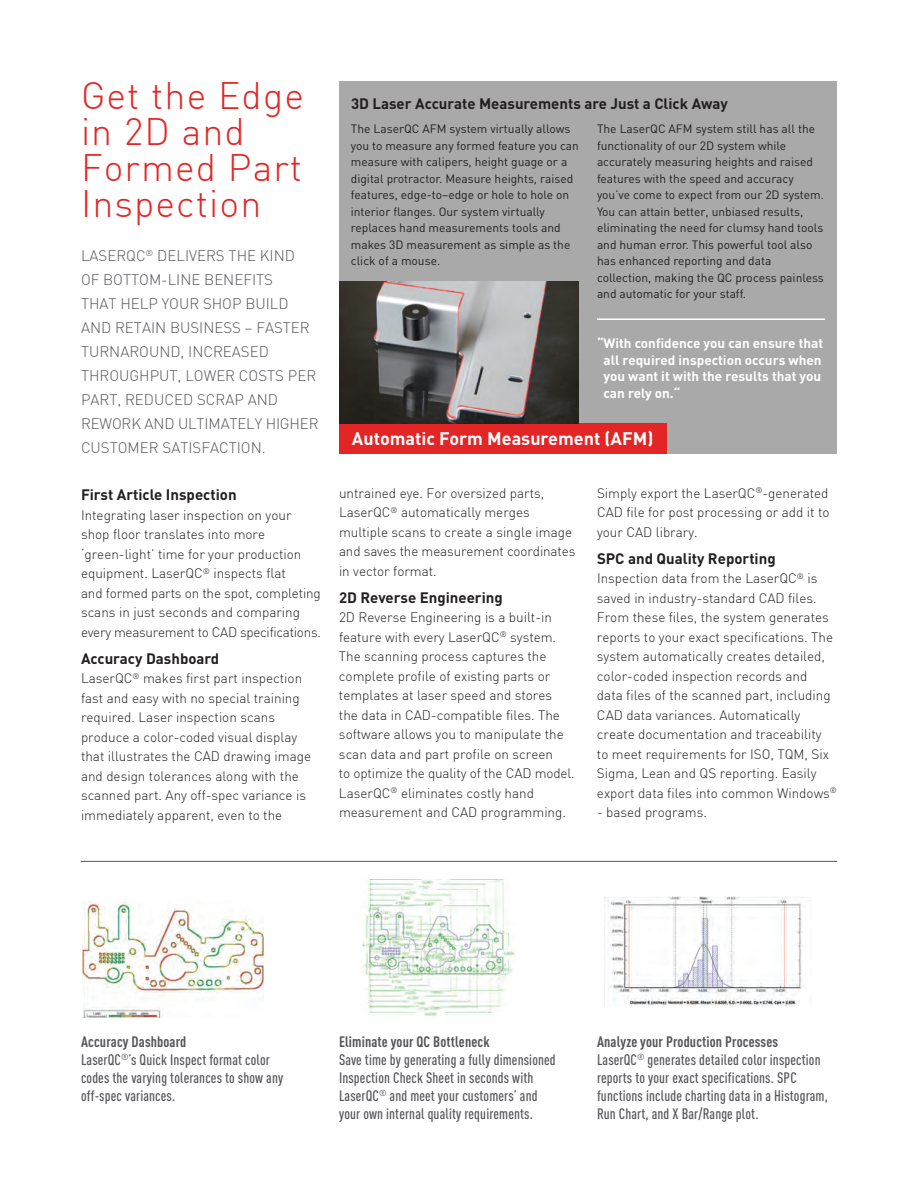
<style>
.page{position:relative;width:918px;height:1188px;background:#fff}
.page>*{position:absolute;margin:0;border:0;box-sizing:border-box;transform-origin:0 0}
.t1{font:300 37.5px/36px "DIN";letter-spacing:.03em;color:#e32525}
.t2{font:700 18px "DIN";color:#fff}
.t3{font:500 15px/18px "DIN Cond";letter-spacing:.01em;color:#55565a}
.t4{font:300 15px/24px "DIN";color:#55565a}
.t5{font:700 15px "DIN";color:#231f20}
.t6{font:700 15px "DIN Cond";letter-spacing:.01em;color:#55565a}
.t7{font:300 13.5px/19.5px "DIN";color:#231f20}
.t8{font:700 13.5px/16.5px "DIN";color:#fff}
.t9{font:12px/16.5px "DIN";color:#231f20}
</style>
<div class="page">
<div style="left:339px;top:81px;width:498px;height:373px;background:#a9a9aa"></div>
<div style="left:339px;top:424px;width:327px;height:30px;background:#e32525"></div>
<img style="left:361px;top:880px;width:154px;height:136px">
<img style="left:83px;top:901px;width:181px;height:117px">
<img style="left:604px;top:896px;width:200px;height:110px">
<hr style="left:597px;top:318px;width:228px;height:2px;background:#fff">
<img style="left:339px;top:281px;width:240px;height:143px">
<hr style="left:81px;top:861px;width:756px;height:1px;background:#55565a">
<p class="t1" style="left:81px;top:77px;width:225px">Get the Edge in 2D and<br>Formed Part<br>Inspection</p>
<p class="t4" style="left:81px;top:243px;width:239px">LASERQC<sup>®</sup> DELIVERS THE KIND<br>OF BOTTOM-LINE BENEFITS<br>THAT HELP YOUR SHOP BUILD<br>AND RETAIN BUSINESS – FASTER<br>TURNAROUND, INCREASED<br>THROUGHPUT, LOWER COSTS PER<br>PART, REDUCED SCRAP AND<br>REWORK AND ULTIMATELY HIGHER<br>CUSTOMER SATISFACTION.</p>
<p class="t5" style="left:81px;top:485px;width:157px">First Article Inspection</p>
<p class="t7" style="left:81px;top:505px;width:241px">Integrating laser inspection on your shop floor translates into more ‘green-light’ time for your production equipment. LaserQC<sup>®</sup> inspects flat<br>and formed parts on the spot, completing scans in just seconds and comparing every measurement to CAD specifications.</p>
<p class="t5" style="left:81px;top:649px;width:140px">Accuracy Dashboard</p>
<p class="t7" style="left:81px;top:669px;width:232px">LaserQC<sup>®</sup> makes first part inspection fast and easy with no special training required. Laser inspection scans produce a color-coded visual display that illustrates the CAD drawing image and design tolerances along with the scanned part. Any off-spec variance is immediately apparent, even to the</p>
<p class="t5" style="left:351px;top:94px;width:379px">3D Laser Accurate Measurements are Just a Click Away</p>
<p class="t9" style="left:351px;top:120px;width:230px">The LaserQC AFM system virtually allows you to measure any formed feature you can measure with calipers, height guage or a digital protractor. Measure heights, raised features, edge-to–edge or hole to hole on interior flanges. Our system virtually replaces hand measurements tools and makes 3D measurement as simple as the click of a mouse.</p>
<p class="t9" style="left:597px;top:120px;width:228px">The LaserQC AFM system still has all the functionality of our 2D system while accurately measuring heights and raised features with the speed and accuracy you’ve come to expect from our 2D system.<br>You can attain better, unbiased results, eliminating the need for clumsy hand tools and human error. This powerful tool also has enhanced reporting and data collection, making the QC process painless and automatic for your staff.</p>
<p class="t8" style="left:604px;top:335px;width:221px;text-indent:-7px">“With confidence you can ensure that all required inspection occurs when you want it with the results that you can rely on.“</p>
<p class="t2" style="left:352px;top:427px;width:303px">Automatic Form Measurement (AFM)</p>
<p class="t7" style="left:339px;top:483px;width:238px">untrained eye. For oversized parts,<br>LaserQC<sup>®</sup> automatically merges multiple scans to create a single image and saves the measurement coordinates in vector format.</p>
<p class="t5" style="left:339px;top:588px;width:165px">2D Reverse Engineering</p>
<p class="t7" style="left:339px;top:608px;width:237px">2D Reverse Engineering is a built-in feature with every LaserQC<sup>®</sup> system.<br>The scanning process captures the complete profile of existing parts or templates at laser speed and stores<br>the data in CAD-compatible files. The software allows you to manipulate the scan data and part profile on screen<br>to optimize the quality of the CAD model.<br>LaserQC<sup>®</sup> eliminates costly hand measurement and CAD programming.</p>
<p class="t7" style="left:597px;top:483px;width:234px;text-align:justify">Simply export the LaserQC<sup>®</sup>-generated CAD file for post processing or add it to your CAD library.</p>
<p class="t5" style="left:597px;top:549px;width:180px">SPC and Quality Reporting</p>
<p class="t7" style="left:597px;top:569px;width:242px">Inspection data from the LaserQC<sup>®</sup> is saved in industry-standard CAD files.<br>From these files, the system generates reports to your exact specifications. The system automatically creates detailed, color-coded inspection records and<br>data files of the scanned part, including CAD data variances. Automatically create documentation and traceability<br>to meet requirements for ISO, TQM, Six Sigma, Lean and QS reporting. Easily export data files into common Windows<sup>®</sup></p>
<p class="t7" style="left:597px;top:803px;width:111px">- based programs.</p>
<p class="t6" style="left:81px;top:1032px;width:107px">Accuracy Dashboard</p>
<p class="t3" style="left:81px;top:1050px;width:204px">LaserQC<sup>®</sup>’s Quick Inspect format color codes the varying tolerances to show any off-spec variances.</p>
<p class="t6" style="left:339px;top:1032px;width:152px">Eliminate your QC Bottleneck</p>
<p class="t3" style="left:339px;top:1050px;width:218px">Save time by generating a fully dimensioned Inspection Check Sheet in seconds with LaserQC<sup>®</sup> and meet your customers’ and your own internal quality requirements.</p>
<p class="t6" style="left:597px;top:1032px;width:183px">Analyze your Production Processes</p>
<p class="t3" style="left:597px;top:1050px;width:232px">LaserQC<sup>®</sup> generates detailed color inspection reports to your exact specifications. SPC functions include charting data in a Histogram, Run Chart, and X Bar/Range plot.</p>
</div>
